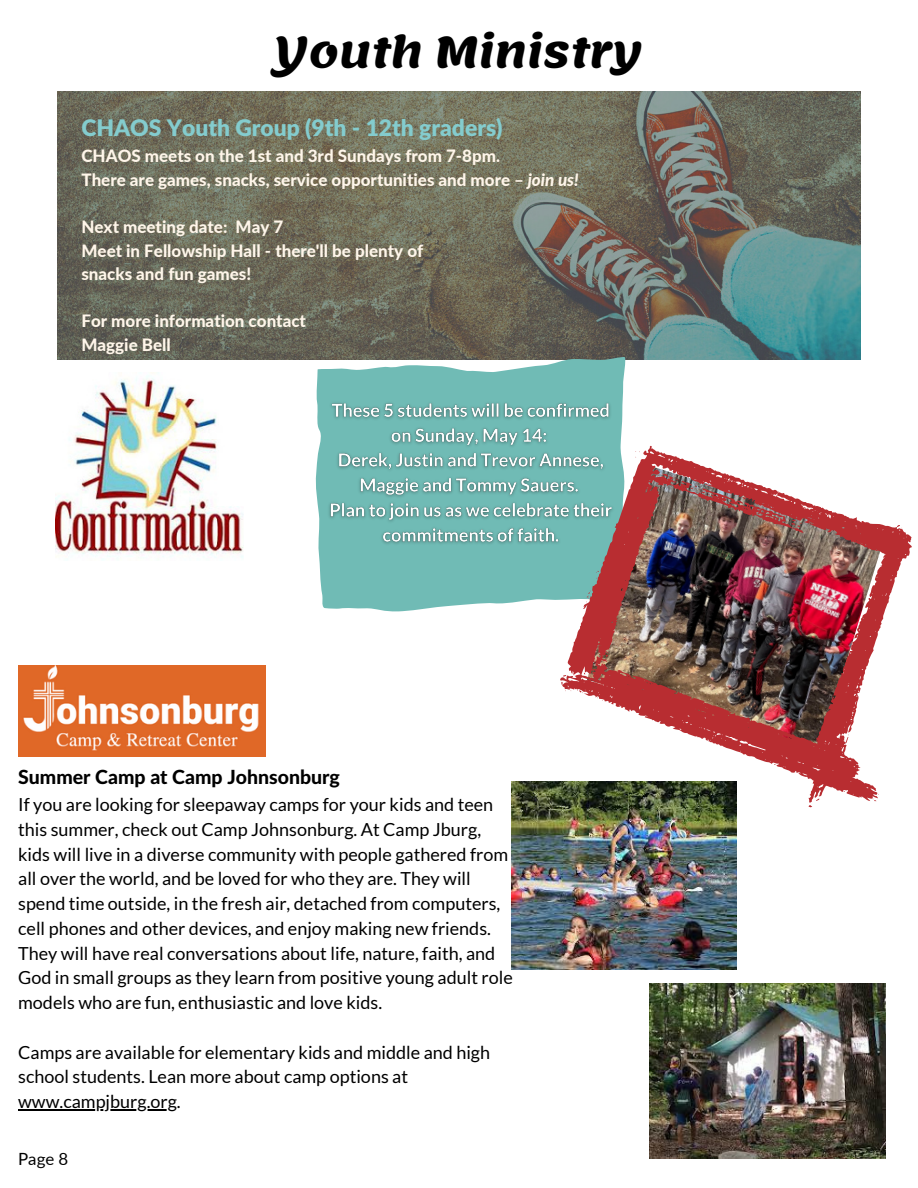
<style>
.page{position:relative;width:918px;height:1188px;background:#fff}
.page>*{position:absolute;margin:0;border:0;box-sizing:border-box;transform-origin:0 0}
.t1{font:700 42px "Lemonada";color:#000}
.t2{font:900 22.8px "Lato Latin";color:#84ccce}
.t3{font:800 19.5px "Lato Latin";color:#000}
.t4{font:18px/24.8px "Lato";color:#000}
.t5{font:800 16.95px/23.7px "Lato";color:#fff6ea}
.t6{font:16.8px "Lato";color:#000}
.s1{font-style:italic}
</style>
<div class="page">
<img style="left:57px;top:92px;width:804px;height:268px">
<img style="left:55px;top:376px;width:188px;height:184px">
<svg style="left:315px;top:356px;width:312px;height:256px;fill:#70bbb5"></svg>
<img style="left:545px;top:438px;width:367px;height:389px">
<img style="left:18px;top:666px;width:248px;height:91px">
<img style="left:511px;top:782px;width:225px;height:188px">
<img style="left:649px;top:983px;width:236px;height:176px">
<img style="left:324px;top:395px;width:295px;height:176px">
<hr style="left:18px;top:1109px;width:159px;height:1px;background:#000">
<h1 class="t1" style="left:274px;top:28px;width:370px">Youth Ministry</h1>
<p class="t2" style="left:81px;top:118px;width:423px">CHAOS Youth Group (9th - 12th graders)</p>
<p class="t5" style="left:81px;top:144px;width:499px">CHAOS meets on the 1st and 3rd Sundays from 7-8pm.<br>There are games, snacks, service opportunities and more – <span class="s1">join us!</span></p>
<p class="t5" style="left:81px;top:215px;width:343px">Next meeting date: May 7<br>Meet in Fellowship Hall - there'll be plenty of snacks and fun games!</p>
<p class="t5" style="left:81px;top:309px;width:226px">For more information contact<br>Maggie Bell</p>
<p class="t3" style="left:18px;top:768px;width:323px">Summer Camp at Camp Johnsonburg</p>
<p class="t4" style="left:18px;top:792px;width:496px">If you are looking for sleepaway camps for your kids and teen this summer, check out Camp Johnsonburg. At Camp Jburg, kids will live in a diverse community with people gathered from all over the world, and be loved for who they are. They will spend time outside, in the fresh air, detached from computers, cell phones and other devices, and enjoy making new friends.<br>They will have real conversations about life, nature, faith, and God in small groups as they learn from positive young adult role models who are fun, enthusiastic and love kids.</p>
<p class="t4" style="left:18px;top:1039px;width:473px">Camps are available for elementary kids and middle and high school students. Lean more about camp options at www.campjburg.org.</p>
<p class="t6" style="left:18px;top:1149px;width:52px">Page 8</p>
</div>
